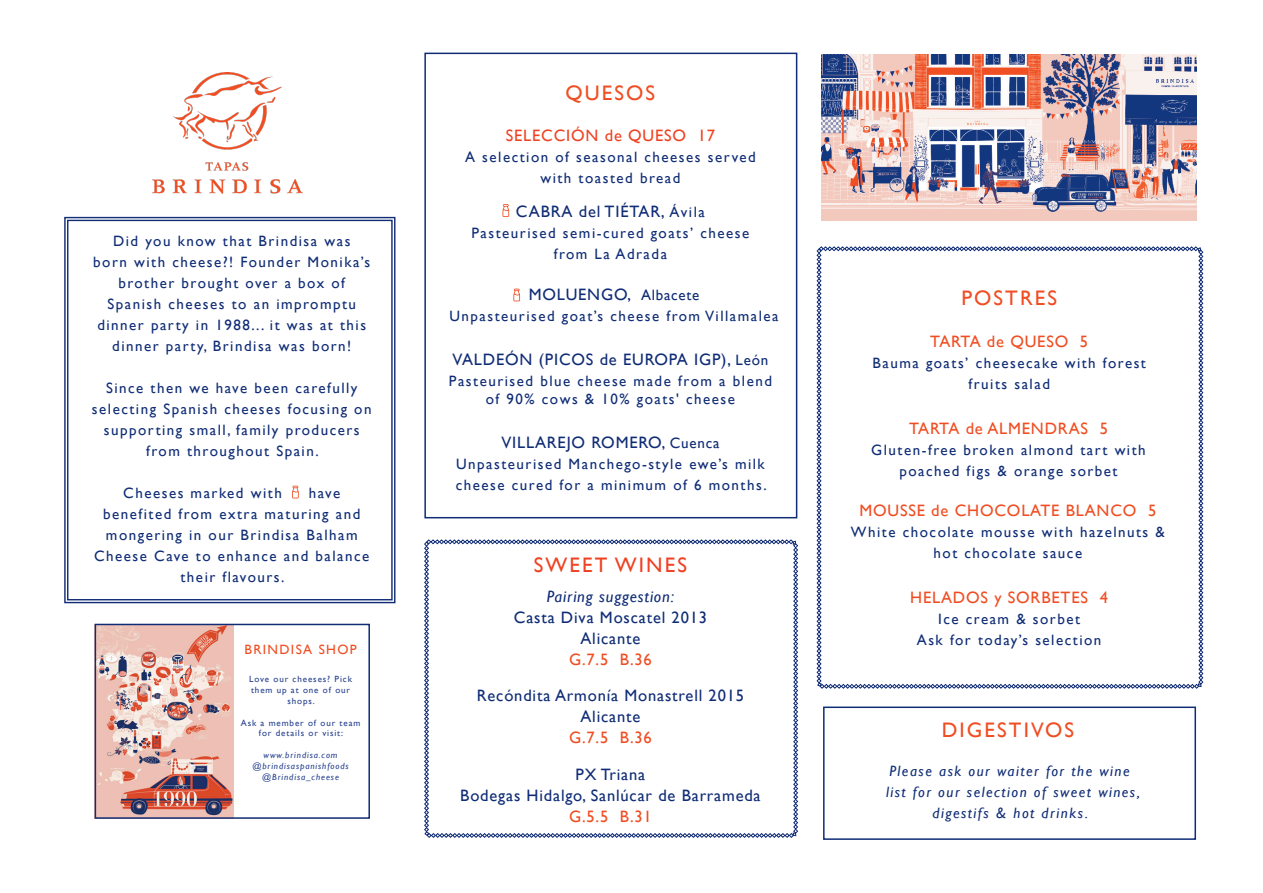
<style>
.page{position:relative;width:1263px;height:893px;background:#fff}
.page>*{position:absolute;margin:0;border:0;box-sizing:border-box;transform-origin:0 0}
.t1{font:21px "Gill Sans";letter-spacing:.1em;color:#f04d22}
.t2{font:21px "Gill Sans";letter-spacing:.1em;color:#ef4222}
.t3{font:16.5px "Gill Sans";letter-spacing:.05em;color:#0f2c75}
.t4{font:16.5px "Gill Sans";letter-spacing:.05em;color:#f04d22}
.t5{font:16.5px "Gill Sans";letter-spacing:.05em;color:#ef4222}
.t6{font:italic 16.5px "Gill Sans";letter-spacing:.05em;color:#0f2c75}
.t7{font:15px/21px "Gill Sans";letter-spacing:.1em;color:#0f2c75;text-align:center}
.t8{font:italic 15px "Gill Sans";letter-spacing:.1em;color:#0f2c75}
.t9{font:13.5px "Gill Sans";letter-spacing:.1em;color:#f04d22}
.t10{font:9px/10.8px "Gill Sans";letter-spacing:.1em;color:#253f8e;text-align:center}
.t11{font:italic 9px "Gill Sans";letter-spacing:.1em;color:#253f8e}
.s1{font-size:15px}
</style>
<div class="page">
<img style="left:153px;top:72px;width:149px;height:122px">
<img style="left:821px;top:55px;width:375px;height:166px">
<svg style="left:64px;top:216px;width:332px;height:388px"></svg>
<div style="left:67px;top:220px;width:326px;height:380px;border:1px solid #0f2c75"></div>
<svg style="left:292px;top:486px;width:7px;height:12px"></svg>
<img style="left:94px;top:624px;width:140px;height:194px">
<div style="left:95px;top:624px;width:275px;height:195px;border:2px solid #0f2c75"></div>
<div style="left:424px;top:53px;width:373px;height:465px;border:2px solid #0f2c75"></div>
<svg style="left:424px;top:539px;width:374px;height:299px"></svg>
<svg style="left:502px;top:204px;width:7px;height:13px"></svg>
<svg style="left:513px;top:289px;width:7px;height:12px"></svg>
<svg style="left:817px;top:246px;width:386px;height:443px"></svg>
<div style="left:823px;top:706px;width:373px;height:134px;border:2px solid #0f2c75"></div>
<p class="t7" style="left:93px;top:231px;width:279px">Did you know that Brindisa was<br>born with cheese?! Founder Monika’s brother brought over a box of<br>Spanish cheeses to an impromptu dinner party in 1988... it was at this dinner party, Brindisa was born!</p>
<p class="t7" style="left:92px;top:378px;width:281px">Since then we have been carefully selecting Spanish cheeses focusing on supporting small, family producers from throughout Spain.</p>
<p class="t7" style="left:123px;top:483px;width:160px">Cheeses marked with</p>
<p class="t7" style="left:103px;top:483px;width:259px;text-align:left;text-indent:206px">have benefited from extra maturing and mongering in our Brindisa Balham</p>
<p class="t7" style="left:94px;top:546px;width:277px">Cheese Cave to enhance and balance their flavours.</p>
<p class="t9" style="left:244px;top:641px;width:114px">BRINDISA SHOP</p>
<p class="t10" style="left:249px;top:674px;width:104px">Love our cheeses? Pick them up at one of our shops.</p>
<p class="t10" style="left:241px;top:717px;width:121px">Ask a member of our team for details or visit:</p>
<p class="t11" style="left:264px;top:750px;width:76px">www.brindisa.com</p>
<p class="t11" style="left:252px;top:761px;width:98px">@brindisaspanishfoods</p>
<p class="t11" style="left:262px;top:771px;width:78px">@Brindisa_cheese</p>
<p class="t1" style="left:566px;top:80px;width:91px">QUESOS</p>
<p class="t5" style="left:506px;top:126px;width:211px">SELECCIÓN de QUESO 17</p>
<p class="t7" style="left:465px;top:146px;width:292px">A selection of seasonal cheeses served</p>
<p class="t7" style="left:540px;top:167px;width:142px">with toasted bread</p>
<p class="t3" style="left:516px;top:202px;width:190px">CABRA del TIÉTAR, <span class="s1">Ávila</span></p>
<p class="t7" style="left:471px;top:223px;width:279px">Pasteurised semi-cured goats’ cheese</p>
<p class="t7" style="left:554px;top:244px;width:115px">from La Adrada</p>
<p class="t3" style="left:529px;top:285px;width:172px">MOLUENGO, <span class="s1">Albacete</span></p>
<p class="t7" style="left:449px;top:306px;width:331px">Unpasteurised goat’s cheese from Villamalea</p>
<p class="t3" style="left:453px;top:350px;width:317px">VALDEÓN (PICOS de EUROPA IGP), <span class="s1">León</span></p>
<p class="t7" style="left:449px;top:372px;width:325px;line-height:18px">Pasteurised blue cheese made from a blend of 90% cows &amp; 10% goats' cheese</p>
<p class="t3" style="left:501px;top:433px;width:219px">VILLAREJO ROMERO, <span class="s1">Cuenca</span></p>
<p class="t7" style="left:456px;top:454px;width:312px;text-align:left">Unpasteurised Manchego-style ewe’s milk cheese cured for a minimum of 6 months.</p>
<p class="t2" style="left:534px;top:553px;width:155px">SWEET WINES</p>
<p class="t6" style="left:547px;top:587px;width:129px">Pairing suggestion:</p>
<p class="t3" style="left:514px;top:608px;width:195px">Casta Diva Moscatel 2013</p>
<p class="t3" style="left:580px;top:629px;width:61px">Alicante</p>
<p class="t4" style="left:569px;top:650px;width:84px">G.7.5 B.36</p>
<p class="t3" style="left:477px;top:686px;width:269px">Recóndita Armonía Monastrell 2015</p>
<p class="t3" style="left:580px;top:707px;width:61px">Alicante</p>
<p class="t4" style="left:569px;top:728px;width:84px">G.7.5 B.36</p>
<p class="t3" style="left:576px;top:764px;width:71px">PX Triana</p>
<p class="t3" style="left:460px;top:785px;width:302px">Bodegas Hidalgo, Sanlúcar de Barrameda</p>
<p class="t4" style="left:569px;top:806px;width:84px">G.5.5 B.31</p>
<p class="t1" style="left:961px;top:286px;width:97px">POSTRES</p>
<p class="t4" style="left:930px;top:332px;width:159px">TARTA de QUESO 5</p>
<p class="t7" style="left:872px;top:353px;width:275px">Bauma goats’ cheesecake with forest fruits salad</p>
<p class="t4" style="left:909px;top:419px;width:200px">TARTA de ALMENDRAS 5</p>
<p class="t7" style="left:871px;top:440px;width:276px">Gluten-free broken almond tart with poached figs &amp; orange sorbet</p>
<p class="t4" style="left:859px;top:501px;width:298px">MOUSSE de CHOCOLATE BLANCO 5</p>
<p class="t7" style="left:851px;top:522px;width:315px">White chocolate mousse with hazelnuts &amp;</p>
<p class="t7" style="left:933px;top:543px;width:150px">hot chocolate sauce</p>
<p class="t4" style="left:910px;top:588px;width:199px">HELADOS y SORBETES 4</p>
<p class="t7" style="left:938px;top:609px;width:143px">Ice cream &amp; sorbet</p>
<p class="t7" style="left:917px;top:630px;width:186px">Ask for today’s selection</p>
<p class="t1" style="left:942px;top:718px;width:134px">DIGESTIVOS</p>
<p class="t8" style="left:889px;top:762px;width:242px">Please ask our waiter for the wine</p>
<p class="t8" style="left:886px;top:783px;width:256px">list for our selection of sweet wines,</p>
<p class="t8" style="left:932px;top:804px;width:157px">digestifs &amp; hot drinks.</p>
</div>
